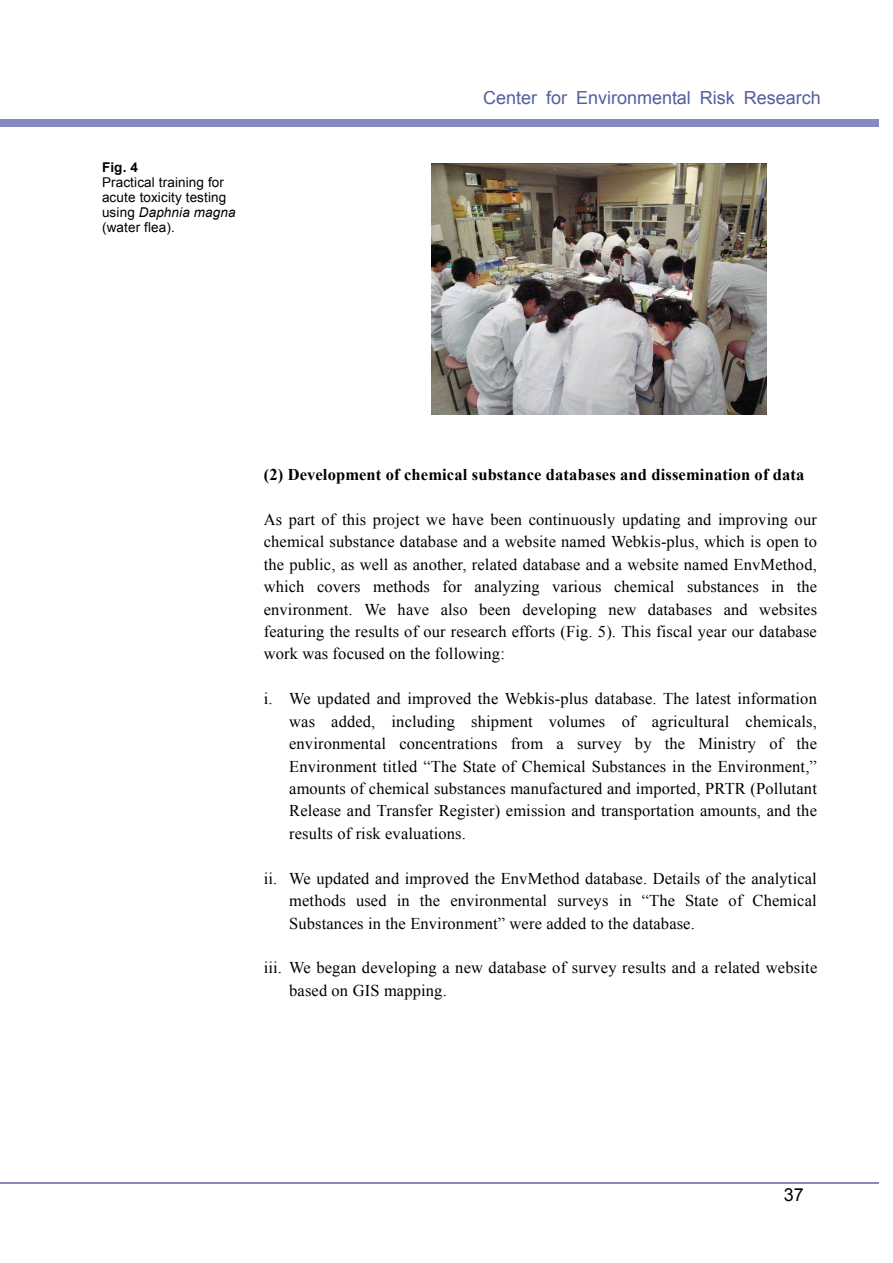
<style>
.page{position:relative;width:893px;height:1263px;background:#fff}
.page>*{position:absolute;margin:0;border:0;box-sizing:border-box;transform-origin:0 0}
.t1{font:18px "Arial";color:#535fa0}
.t2{font:18px "Arial";color:#000}
.t3{font:16.5px/22.5px "Times New Roman";letter-spacing:.01em;color:#000;text-align:justify}
.t4{font:700 16.5px "Times New Roman";letter-spacing:.01em;color:#000}
.t5{font:13.5px/15px "Arial";letter-spacing:.01em;color:#000}
.t6{font:700 13.5px "Arial";color:#000}
.s1{font-style:italic}
</style>
<div class="page">
<div style="left:0;top:119px;width:878px;height:8px;background:#878abd"></div>
<hr style="left:0;top:1182px;width:878px;height:2px;background:#878abd">
<img style="left:432px;top:164px;width:335px;height:251px">
<p class="t6" style="left:102px;top:160px;width:37px">Fig. 4</p>
<p class="t5" style="left:102px;top:175px;width:135px">Practical training for acute toxicity testing using <span class="s1">Daphnia magna </span>(water flea).</p>
<p class="t1" style="left:483px;top:88px;width:339px">Center for Environmental Risk Research</p>
<p class="t4" style="left:264px;top:465px;width:542px">(2) Development of chemical substance databases and dissemination of data</p>
<p class="t3" style="left:264px;top:508px;width:555px">As part of this project we have been continuously updating and improving our chemical substance database and a website named Webkis-plus, which is open to the public, as well as another, related database and a website named EnvMethod, which covers methods for analyzing various chemical substances in the environment. We have also been developing new databases and websites featuring the results of our research efforts (Fig. 5). This fiscal year our database work was focused on the following:</p>
<p class="t3" style="left:289px;top:687px;width:529px;text-indent:-25px">i. We updated and improved the Webkis-plus database. The latest information was added, including shipment volumes of agricultural chemicals, environmental concentrations from a survey by the Ministry of the Environment titled “The State of Chemical Substances in the Environment,” amounts of chemical substances manufactured and imported, PRTR (Pollutant Release and Transfer Register) emission and transportation amounts, and the results of risk evaluations.</p>
<p class="t3" style="left:289px;top:867px;width:529px;text-indent:-25px">ii. We updated and improved the EnvMethod database. Details of the analytical methods used in the environmental surveys in “The State of Chemical Substances in the Environment” were added to the database.</p>
<p class="t3" style="left:289px;top:957px;width:529px;text-indent:-25px">iii. We began developing a new database of survey results and a related website based on GIS mapping.</p>
<p class="t2" style="left:784px;top:1185px;width:21px">37</p>
</div>
